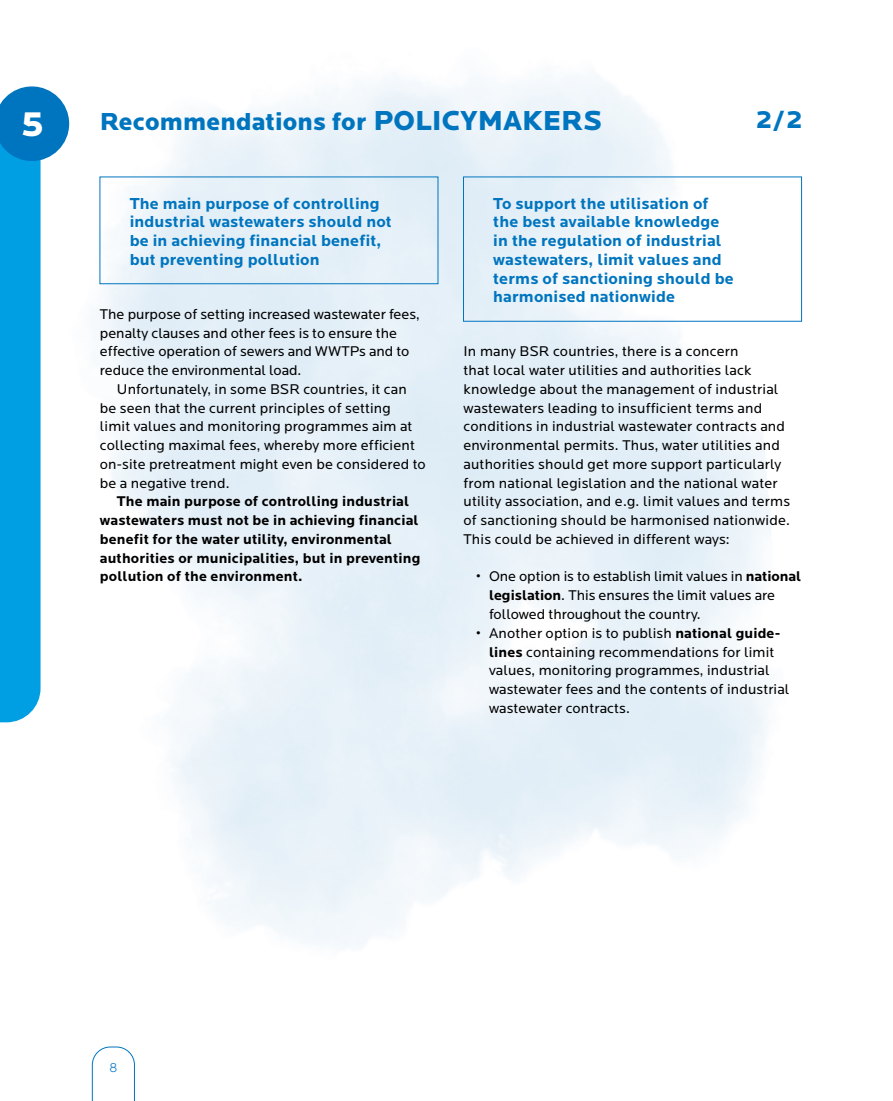
<style>
.page{position:relative;width:893px;height:1101px;background:#fff}
.page>*{position:absolute;margin:0;border:0;box-sizing:border-box;transform-origin:0 0}
.t1{font:900 36px "Locator";color:#fff}
.t2{font:900 25.5px "Locator";letter-spacing:.005em;color:#0075bf}
.t3{font:700 16.5px/18.8px "Locator";letter-spacing:.01em;color:#0075bf}
.t4{font:14.7px/18.8px "Locator";letter-spacing:.01em;color:#000}
.t5{font:700 14.7px/18.8px "Locator";letter-spacing:.01em;color:#000}
.t6{font:300 13.5px "Locator";color:#0075bf}
.s1{font-size:28.5px}
.s2{font-weight:700}
</style>
<div class="page">
<div style="left:100px;top:176px;width:338px;height:108px;border:1px solid #0075bf"></div>
<svg style="left:0;top:86px;width:69px;height:636px"></svg>
<div style="left:463px;top:176px;width:339px;height:146px;border:1px solid #0075bf"></div>
<svg style="left:92px;top:1046px;width:43px;height:55px"></svg>
<h1 class="t1" style="left:21px;top:102px;width:25px">5</h1>
<h2 class="t2" style="left:100px;top:106px;width:504px">Recommendations for <span class="s1">POLICYMAKERS</span></h2>
<h2 class="t2" style="left:756px;top:104px;width:48px">2/2</h2>
<p class="t3" style="left:130px;top:194px;width:264px">The main purpose of controlling industrial wastewaters should not be in achieving financial benefit, but preventing pollution</p>
<p class="t4" style="left:100px;top:305px;width:321px">The purpose of setting increased wastewater fees, penalty clauses and other fees is to ensure the effective operation of sewers and WWTPs and to reduce the environmental load.</p>
<p class="t4" style="left:100px;top:380px;width:327px;text-indent:17px">Unfortunately, in some BSR countries, it can be seen that the current principles of setting<br>limit values and monitoring programmes aim at collecting maximal fees, whereby more efficient on-site pretreatment might even be considered to be a negative trend.</p>
<p class="t5" style="left:100px;top:492px;width:322px;text-indent:17px">The main purpose of controlling industrial wastewaters must not be in achieving financial benefit for the water utility, environmental authorities or municipalities, but in preventing pollution of the environment.</p>
<p class="t3" style="left:493px;top:194px;width:242px">To support the utilisation of the best available knowledge in the regulation of industrial wastewaters, limit values and terms of sanctioning should be harmonised nationwide</p>
<p class="t4" style="left:463px;top:342px;width:328px">In many BSR countries, there is a concern<br>that local water utilities and authorities lack knowledge about the management of industrial wastewaters leading to insufficient terms and conditions in industrial wastewater contracts and environmental permits. Thus, water utilities and authorities should get more support particularly from national legislation and the national water utility association, and e.g. limit values and terms of sanctioning should be harmonised nationwide.<br>This could be achieved in different ways:</p>
<p class="t4" style="left:489px;top:567px;width:314px;text-indent:-13px">• One option is to establish limit values in <span class="s2">national legislation</span>. This ensures the limit values are followed throughout the country.</p>
<p class="t4" style="left:489px;top:624px;width:302px;text-indent:-13px">• Another option is to publish <span class="s2">national guide&shy;lines</span> containing recommendations for limit values, monitoring programmes, industrial wastewater fees and the contents of industrial wastewater contracts.</p>
<p class="t6" style="left:109px;top:1060px;width:9px">8</p>
</div>
